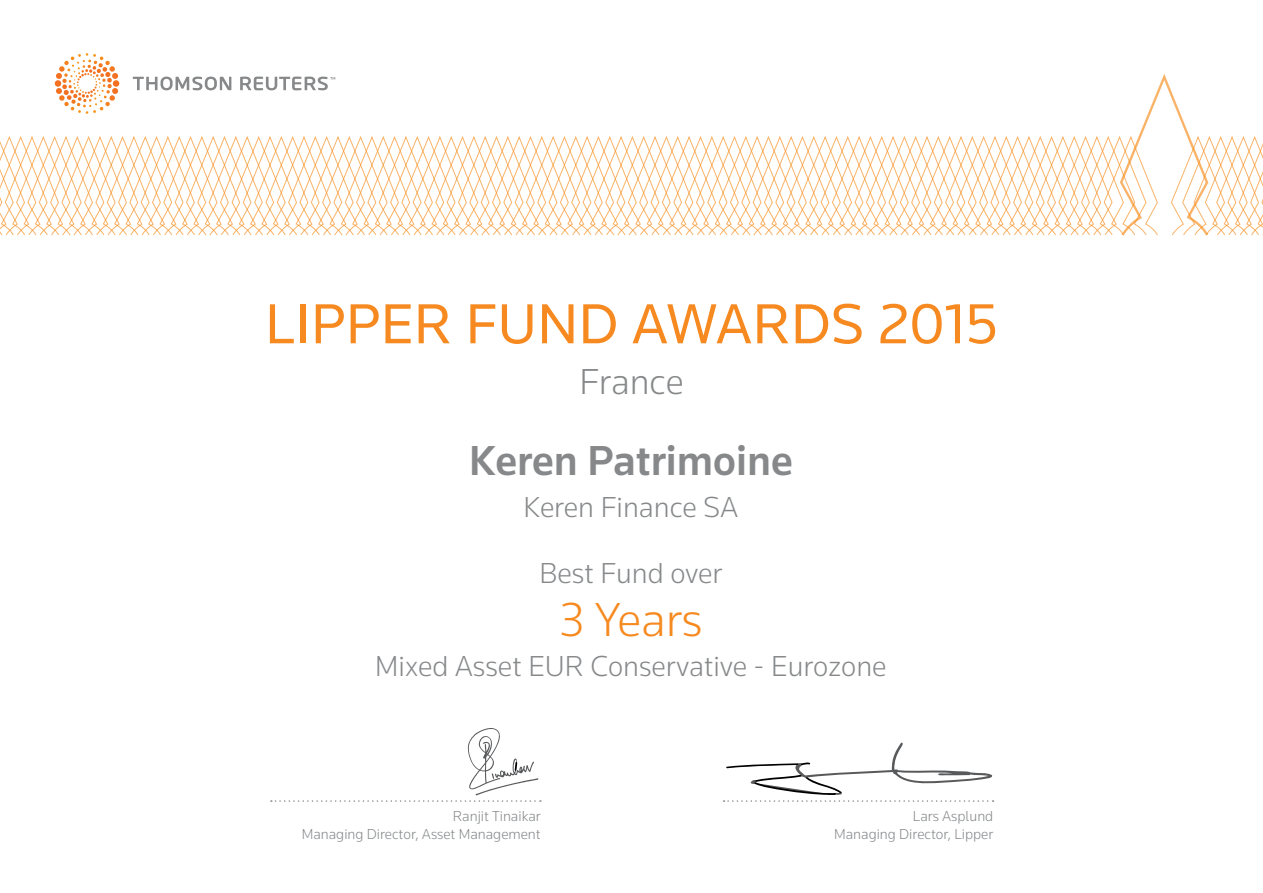
<style>
.page{position:relative;width:1263px;height:893px;background:#fff}
.page>*{position:absolute;margin:0;border:0;box-sizing:border-box;transform-origin:0 0}
.t1{font:58.5px "Knowledge";letter-spacing:.01em;color:#f6891f}
.t2{font:300 49.5px "Knowledge";color:#f6891f}
.t3{font:500 43.5px "Knowledge";color:#86888a}
.t4{font:300 37.5px "Knowledge";color:#86888a}
.t5{font:300 30px "Knowledge";color:#86888a}
.t6{font:300 15px/18px "Knowledge";color:#86888a;text-align:right}
</style>
<div class="page">
<svg style="left:0;top:53px;width:1263px;height:183px"></svg>
<svg style="left:271px;top:728px;width:270px;height:74px"></svg>
<svg style="left:723px;top:743px;width:270px;height:59px"></svg>
<h1 class="t1" style="left:265px;top:288px;width:734px">LIPPER FUND AWARDS 2015</h1>
<h3 class="t4" style="left:579px;top:359px;width:106px">France</h3>
<h3 class="t3" style="left:469px;top:434px;width:325px">Keren Patrimoine</h3>
<h3 class="t5" style="left:523px;top:488px;width:216px">Keren Finance SA</h3>
<h3 class="t5" style="left:539px;top:555px;width:184px">Best Fund over</h3>
<h2 class="t2" style="left:559px;top:589px;width:144px">3 Years</h2>
<h3 class="t5" style="left:375px;top:647px;width:513px">Mixed Asset EUR Conservative - Eurozone</h3>
<p class="t6" style="left:302px;top:806px;width:240px">Ranjit Tinaikar<br>Managing Director, Asset Management</p>
<p class="t6" style="left:834px;top:806px;width:161px">Lars Asplund<br>Managing Director, Lipper</p>
</div>
